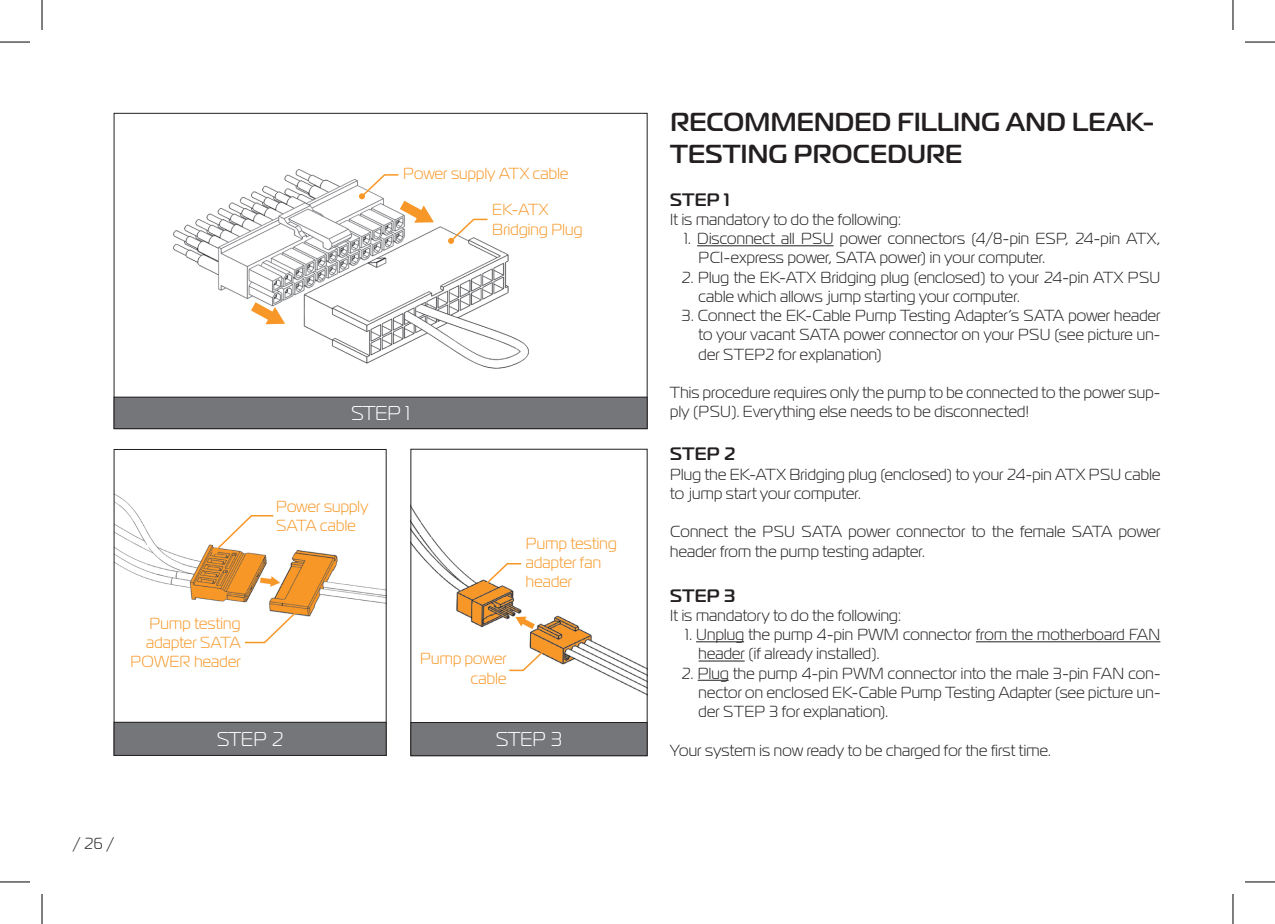
<style>
.page{position:relative;width:1275px;height:924px;background:#fff}
.page>*{position:absolute;margin:0;border:0;box-sizing:border-box;transform-origin:0 0}
.t1{font:700 26px/31.2px "Magistral";letter-spacing:.01em;color:#231f20}
.t2{font:20px "Magistral";color:#fff}
.t3{font:700 18px "Magistral";letter-spacing:.025em;color:#231f20}
.t4{font:16px/19.2px "Magistral";letter-spacing:.015em;color:#231f20}
.t5{font:16px/19.2px "Magistral";letter-spacing:.015em;color:#f79727}
</style>
<div class="page">
<hr style="left:697px;top:245px;width:136px;height:1px;background:#231f20">
<hr style="left:696px;top:641px;width:48px;height:1px;background:#231f20">
<hr style="left:976px;top:641px;width:184px;height:1px;background:#231f20">
<hr style="left:698px;top:660px;width:46px;height:1px;background:#231f20">
<hr style="left:698px;top:679px;width:30px;height:1px;background:#231f20">
<img style="left:173px;top:169px;width:356px;height:200px">
<div style="left:114px;top:397px;width:533px;height:31px;background:#757679"></div>
<div style="left:114px;top:396px;width:533px;height:32px;border:1px solid #231f20"></div>
<svg style="left:251px;top:302px;width:34px;height:22px"></svg>
<svg style="left:448px;top:218px;width:41px;height:26px"></svg>
<svg style="left:359px;top:173px;width:75px;height:49px"></svg>
<img style="left:412px;top:507px;width:233px;height:187px">
<div style="left:410px;top:449px;width:237px;height:306px;border:1px solid #231f20"></div>
<div style="left:411px;top:722px;width:236px;height:33px;background:#757679"></div>
<div style="left:410px;top:722px;width:237px;height:33px;border:1px solid #231f20"></div>
<svg style="left:515px;top:616px;width:20px;height:12px"></svg>
<svg style="left:482px;top:562px;width:41px;height:26px"></svg>
<svg style="left:508px;top:645px;width:41px;height:26px"></svg>
<img style="left:116px;top:494px;width:268px;height:150px">
<div style="left:114px;top:722px;width:272px;height:33px;background:#757679"></div>
<div style="left:114px;top:721px;width:272px;height:34px;border:1px solid #231f20"></div>
<svg style="left:243px;top:607px;width:57px;height:36px"></svg>
<svg style="left:212px;top:514px;width:63px;height:40px"></svg>
<hr style="left:0;top:42px;width:30px;height:1px;background:#000">
<hr style="left:1245px;top:42px;width:30px;height:1px;background:#000">
<hr style="left:0;top:881px;width:30px;height:1px;background:#000">
<hr style="left:1245px;top:881px;width:30px;height:1px;background:#000">
<hr style="left:42px;top:0;width:1px;height:30px;background:#000">
<hr style="left:42px;top:893px;width:1px;height:30px;background:#000">
<hr style="left:1232px;top:0;width:1px;height:30px;background:#000">
<hr style="left:1232px;top:893px;width:1px;height:30px;background:#000">
<p class="t5" style="left:403px;top:164px;width:167px">Power supply ATX cable</p>
<p class="t5" style="left:492px;top:200px;width:92px">EK-ATX<br>Bridging Plug</p>
<p class="t2" style="left:351px;top:400px;width:60px">STEP 1</p>
<p class="t5" style="left:130px;top:613px;width:112px;text-align:right">Pump testing adapter SATA<br>POWER header</p>
<p class="t5" style="left:276px;top:496px;width:94px">Power supply<br>SATA cable</p>
<p class="t2" style="left:217px;top:726px;width:68px">STEP 2</p>
<p class="t5" style="left:526px;top:533px;width:92px">Pump testing adapter fan header</p>
<p class="t5" style="left:420px;top:648px;width:88px;text-align:right">Pump power cable</p>
<p class="t2" style="left:496px;top:726px;width:68px">STEP 3</p>
<p class="t4" style="left:73px;top:833px;width:43px">/ 26 /</p>
<h1 class="t1" style="left:670px;top:106px;width:485px">RECOMMENDED FILLING AND LEAK-<br>TESTING PROCEDURE</h1>
<p class="t3" style="left:670px;top:188px;width:61px">STEP 1</p>
<p class="t4" style="left:670px;top:209px;width:232px">It is mandatory to do the following:</p>
<p class="t4" style="left:698px;top:228px;width:463px;text-indent:-14px">1. Disconnect all PSU power connectors (4/8-pin ESP, 24-pin ATX,<br>PCI-express power, SATA power) in your computer.</p>
<p class="t4" style="left:698px;top:267px;width:463px;text-indent:-17px">2. Plug the EK-ATX Bridging plug (enclosed) to your 24-pin ATX PSU cable which allows jump starting your computer.</p>
<p class="t4" style="left:698px;top:305px;width:463px;text-align:justify;text-indent:-17px">3. Connect the EK-Cable Pump Testing Adapter’s SATA power header to your vacant SATA power connector on your PSU (see picture un&shy;der STEP2 for explanation)</p>
<p class="t4" style="left:670px;top:382px;width:492px">This procedure requires only the pump to be connected to the power sup&shy;ply (PSU). Everything else needs to be disconnected!</p>
<p class="t3" style="left:670px;top:442px;width:67px">STEP 2</p>
<p class="t4" style="left:670px;top:464px;width:492px">Plug the EK-ATX Bridging plug (enclosed) to your 24-pin ATX PSU cable to jump start your computer.</p>
<p class="t4" style="left:670px;top:521px;width:491px">Connect the PSU SATA power connector to the female SATA power header from the pump testing adapter.</p>
<p class="t3" style="left:670px;top:583px;width:67px">STEP 3</p>
<p class="t4" style="left:670px;top:605px;width:232px">It is mandatory to do the following:</p>
<p class="t4" style="left:698px;top:624px;width:463px;text-indent:-13px">1. Unplug the pump 4-pin PWM connector from the motherboard FAN header (if already installed).</p>
<p class="t4" style="left:698px;top:662px;width:463px;text-align:justify;text-indent:-17px">2. Plug the pump 4-pin PWM connector into the male 3-pin FAN con&shy;nector on enclosed EK-Cable Pump Testing Adapter (see picture un&shy;der STEP 3 for explanation).</p>
<p class="t4" style="left:670px;top:739px;width:382px">Your system is now ready to be charged for the first time.</p>
</div>
